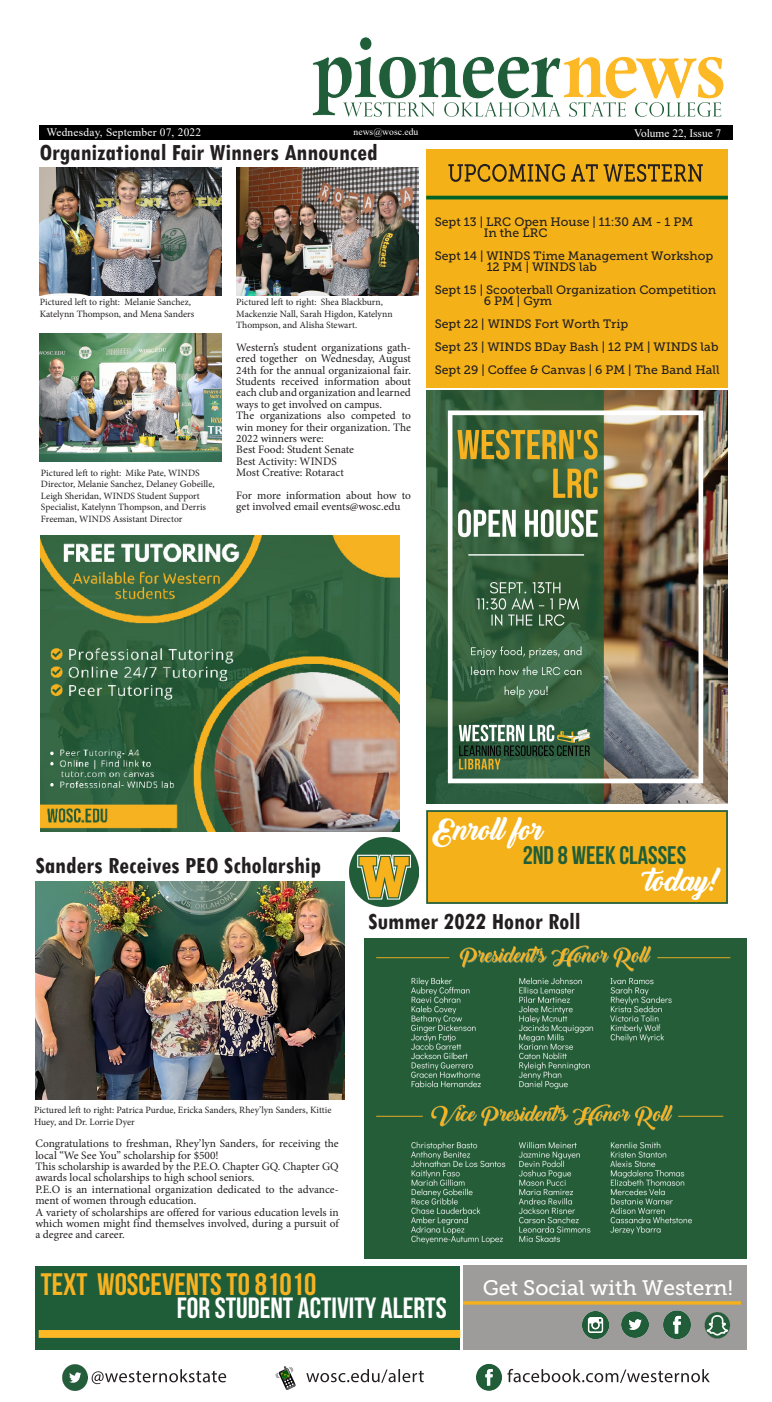
<style>
.page{position:relative;width:772px;height:1402px;background:#fff}
.page>*{position:absolute;margin:0;border:0;box-sizing:border-box;transform-origin:0 0}
.t1{font:31.06px "Bebas Neue";color:#f6b221}
.t2{font:29.22px "Bebas Neue";color:#fff}
.HEADLINE{font:28.88px "Backto Black Bold Demo";color:#fff}
.HEADLINE-2{font:25.46px "Bebas Neue";color:#205e39}
.HEADLINE-3{font:700 condensed 24.5px "Tw Cen";color:#231f20}
.t3{font:21px "Museo Slab 500";color:#fff}
.t4{font:12.16px "Museo Slab 500";color:#231f20}
.Body_Text{font:11.38px/11.4px "Minion Pro";letter-spacing:-.005em;color:#231f20}
.t5{font:11.38px "Times New Roman";letter-spacing:.02em;color:#fff}
.t6{font:11.38px "Times New Roman";color:#fff}
.Body_Text-2{font:9.62px/11.4px "Minion Pro";color:#231f20}
.t7{font:9.62px "Times New Roman";color:#fff}
</style>
<div class="page">
<div style="left:426px;top:810px;width:302px;height:94px;background:#f4b119;border:2px solid #205e39"></div>
<div style="left:426px;top:149px;width:302px;height:239px;background:#f5b218"></div>
<div style="left:39px;top:125px;width:693px;height:15px;background:#000"></div>
<svg style="left:312px;top:36px;width:412px;height:81px"></svg>
<svg style="left:507px;top:1369px;width:203px;height:14px"></svg>
<svg style="left:92px;top:1369px;width:134px;height:15px"></svg>
<img style="left:276px;top:1367px;width:20px;height:22px">
<svg style="left:306px;top:1369px;width:118px;height:14px"></svg>
<img style="left:476px;top:1364px;width:26px;height:27px">
<img style="left:62px;top:1364px;width:26px;height:26px">
<svg style="left:448px;top:164px;width:255px;height:18px"></svg>
<hr style="left:426px;top:196px;width:302px;height:3px;background:#016226">
<div style="left:463px;top:1265px;width:283px;height:85px;background:#9e9b9b"></div>
<img style="left:622px;top:1311px;width:26px;height:27px">
<img style="left:663px;top:1311px;width:28px;height:27px">
<img style="left:582px;top:1311px;width:27px;height:27px">
<img style="left:704px;top:1312px;width:26px;height:26px">
<hr style="left:463px;top:1301px;width:278px;height:3px;background:#f4b11c">
<img style="left:350px;top:838px;width:68px;height:68px">
<div style="left:35px;top:1266px;width:425px;height:84px;background:#1f5d38"></div>
<div style="left:39px;top:1330px;width:421px;height:8px;background:#fcb825"></div>
<img style="left:35px;top:881px;width:309px;height:218px">
<img style="left:39px;top:167px;width:182px;height:129px">
<img style="left:39px;top:333px;width:182px;height:128px">
<img style="left:236px;top:167px;width:182px;height:129px">
<img style="left:41px;top:536px;width:359px;height:295px">
<img style="left:426px;top:390px;width:302px;height:413px">
<img style="left:364px;top:938px;width:382px;height:320px">
<p class="t5" style="left:46px;top:124px;width:156px">Wednesday, September 07, 2022</p>
<p class="t7" style="left:354px;top:125px;width:66px">news@wosc.edu</p>
<p class="t6" style="left:634px;top:125px;width:88px">Volume 22, Issue 7</p>
<p class="HEADLINE-3" style="left:39px;top:138px;width:340px">Organizational Fair Winners Announced</p>
<p class="Body_Text-2" style="left:40px;top:297px;width:156px">Pictured left to right: Melanie Sanchez,<br>Katelynn Thompson, and Mena Sanders</p>
<p class="Body_Text-2" style="left:236px;top:297px;width:158px">Pictured left to right: Shea Blackburn,<br>Mackenzie Nall, Sarah Higdon, Katelynn<br>Thompson, and Alisha Stewart.</p>
<p class="Body_Text-2" style="left:41px;top:467px;width:175px">Pictured left to right: Mike Pate, WINDS Director, Melanie Sanchez, Delaney Gobeille, Leigh Sheridan, WINDS Student Support Specialist, Katelynn Thompson, and Derris Freeman, WINDS Assistant Director</p>
<p class="Body_Text" style="left:236px;top:342px;width:176px;text-align:justify">Western’s student organizations gath&shy;ered together on Wednesday, August 24th for the annual organizaional fair.<br>Students received information about each club and organization and learned ways to get involved on campus.</p>
<p class="Body_Text" style="left:236px;top:410px;width:176px;text-align:justify">The organizations also competed to win money for their organization. The 2022 winners were:</p>
<p class="Body_Text" style="left:236px;top:444px;width:119px">Best Food: Student Senate</p>
<p class="Body_Text" style="left:236px;top:455px;width:102px">Best Activity: WINDS</p>
<p class="Body_Text" style="left:236px;top:467px;width:109px">Most Creative: Rotaract</p>
<p class="Body_Text" style="left:236px;top:489px;width:176px">For more information about how to get involved email events@wosc.edu</p>
<p class="t4" style="left:435px;top:215px;width:260px">Sept 13 | LRC Open House | 11:30 AM - 1 PM</p>
<p class="t4" style="left:484px;top:226px;width:65px">In the LRC</p>
<p class="t4" style="left:435px;top:249px;width:280px">Sept 14 | WINDS Time Management Workshop</p>
<p class="t4" style="left:487px;top:260px;width:112px">12 PM | WINDS lab</p>
<p class="t4" style="left:435px;top:283px;width:283px">Sept 15 | Scooterball Organization Competition</p>
<p class="t4" style="left:484px;top:294px;width:70px">6 PM | Gym</p>
<p class="t4" style="left:435px;top:317px;width:195px">Sept 22 | WINDS Fort Worth Trip</p>
<p class="t4" style="left:435px;top:340px;width:285px">Sept 23 | WINDS BDay Bash | 12 PM | WINDS lab</p>
<p class="t4" style="left:435px;top:363px;width:286px">Sept 29 | Coffee &amp; Canvas | 6 PM | The Band Hall</p>
<p class="HEADLINE-3" style="left:35px;top:850px;width:287px">Sanders Receives PEO Scholarship</p>
<p class="HEADLINE" style="left:431px;top:813px;width:113px">Enroll for</p>
<p class="HEADLINE-2" style="left:523px;top:841px;width:165px">2ND 8 WEEK CLASSES</p>
<p class="HEADLINE" style="left:647px;top:864px;width:75px">today!</p>
<p class="HEADLINE-3" style="left:368px;top:906px;width:214px">Summer 2022 Honor Roll</p>
<p class="Body_Text-2" style="left:34px;top:1104px;width:299px">Pictured left to right: Patrica Purdue, Ericka Sanders, Rhey’lyn Sanders, Kittie<br>Huey, and Dr. Lorrie Dyer</p>
<p class="Body_Text" style="left:35px;top:1138px;width:305px">Congratulations to freshman, Rhey’lyn Sanders, for receiving the local “We See You” scholarship for $500!</p>
<p class="Body_Text" style="left:35px;top:1161px;width:305px">This scholarship is awarded by the P.E.O. Chapter GQ. Chapter GQ awards local scholarships to high school seniors.</p>
<p class="Body_Text" style="left:35px;top:1183px;width:305px">P.E.O is an international organization dedicated to the advance&shy;ment of women through education.</p>
<p class="Body_Text" style="left:35px;top:1206px;width:305px;text-align:justify">A variety of scholarships are offered for various education levels in which women might find themselves involved, during a pursuit of a degree and career.</p>
<p class="t1" style="left:41px;top:1267px;width:277px">TEXT WOSCEVENTS TO 81010</p>
<p class="t3" style="left:483px;top:1276px;width:252px">Get Social with Western!</p>
<p class="t2" style="left:177px;top:1292px;width:271px">FOR STUDENT ACTIVITY ALERTS</p>
</div>
